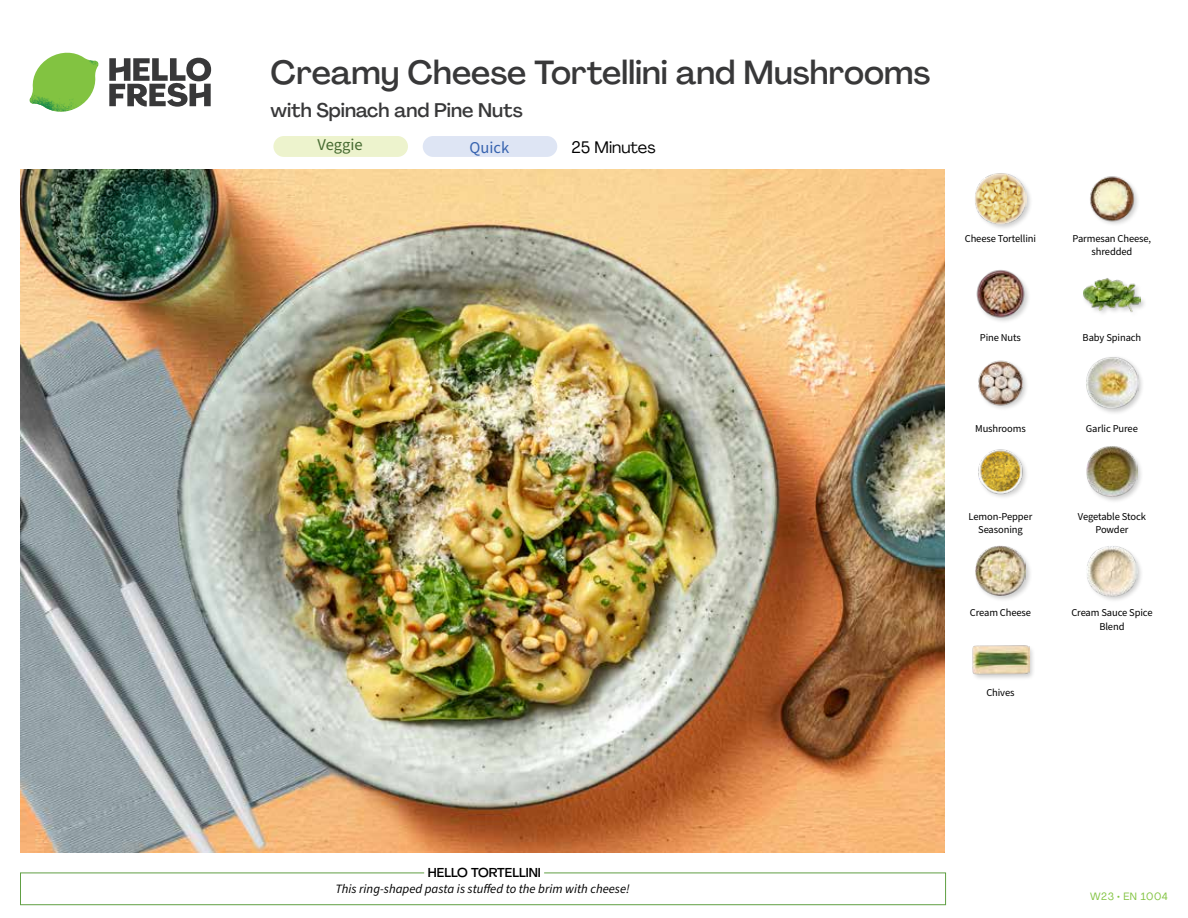
<style>
.page{position:relative;width:1188px;height:918px;background:#fff}
.page>*{position:absolute;margin:0;border:0;box-sizing:border-box;transform-origin:0 0}
.t1{font:500 33px "Agrandir";color:#383839}
.t2{font:500 19.5px "Agrandir";color:#383839}
.t3{font:16.5px "Agrandir";color:#000}
.t4{font:16.5px "Source Sans Pro";color:#476b32}
.t5{font:16.5px "Source Sans Pro";color:#3763af}
.t6{font:italic 12.75px "Source Sans Pro";color:#000}
.t7{font:500 12.75px "Agrandir";color:#000}
.t8{font:10.5px/13.5px "Source Sans Pro";letter-spacing:-.01em;color:#000;text-align:center}
.t9{font:10.5px "Agrandir";letter-spacing:.05em;color:#82c341}
</style>
<div class="page">
<svg style="left:109px;top:57px;width:102px;height:50px"></svg>
<svg style="left:34px;top:53px;width:62px;height:40px"></svg>
<img style="left:67px;top:53px;width:32px;height:26px">
<img style="left:33px;top:75px;width:59px;height:11px">
<img style="left:29px;top:79px;width:61px;height:33px">
<img style="left:65px;top:86px;width:27px;height:25px">
<div style="left:20px;top:873px;width:926px;height:32px;border:1px solid #609f43"></div>
<div style="left:424px;top:865px;width:120px;height:15px;background:#fff"></div>
<img style="left:21px;top:170px;width:924px;height:682px">
<div style="left:423px;top:136px;width:134px;height:21px;background:#dee5f4;border-radius:10px"></div>
<div style="left:273px;top:136px;width:135px;height:21px;background:#edf3cd;border-radius:10px"></div>
<div style="left:972px;top:644px;width:63px;height:37px;background:#000;opacity:.2"></div>
<img style="left:972px;top:644px;width:57px;height:37px">
<div style="left:1085px;top:545px;width:59px;height:58px;background:#000;opacity:.2"></div>
<img style="left:1087px;top:545px;width:50px;height:51px">
<div style="left:974px;top:545px;width:59px;height:58px;background:#000;opacity:.2"></div>
<img style="left:975px;top:546px;width:51px;height:50px">
<div style="left:1085px;top:445px;width:59px;height:59px;background:#000;opacity:.2"></div>
<img style="left:1086px;top:446px;width:51px;height:51px">
<img style="left:978px;top:449px;width:48px;height:48px">
<div style="left:1085px;top:355px;width:60px;height:60px;background:#000;opacity:.2"></div>
<img style="left:1085px;top:356px;width:53px;height:53px">
<img style="left:978px;top:360px;width:49px;height:49px">
<div style="left:1082px;top:277px;width:65px;height:41px;background:#000;opacity:.2"></div>
<img style="left:1083px;top:277px;width:58px;height:41px">
<img style="left:976px;top:270px;width:53px;height:51px">
<img style="left:1090px;top:176px;width:48px;height:48px">
<div style="left:974px;top:172px;width:59px;height:59px;background:#000;opacity:.2"></div>
<img style="left:975px;top:173px;width:51px;height:51px">
<h1 class="t1" style="left:271px;top:52px;width:661px">Creamy Cheese Tortellini and Mushrooms</h1>
<h2 class="t2" style="left:271px;top:98px;width:254px">with Spinach and Pine Nuts</h2>
<h3 class="t4" style="left:318px;top:134px;width:47px">Veggie</h3>
<h3 class="t3" style="left:571px;top:137px;width:86px">25 Minutes</h3>
<h3 class="t5" style="left:470px;top:136px;width:41px">Quick</h3>
<p class="t8" style="left:965px;top:232px;width:73px">Cheese Tortellini</p>
<p class="t8" style="left:980px;top:331px;width:43px">Pine Nuts</p>
<p class="t8" style="left:975px;top:422px;width:52px">Mushrooms</p>
<p class="t8" style="left:969px;top:510px;width:65px">Lemon-Pepper<br>Seasoning</p>
<p class="t8" style="left:970px;top:606px;width:63px">Cream Cheese</p>
<p class="t8" style="left:986px;top:686px;width:30px">Chives</p>
<p class="t8" style="left:1073px;top:232px;width:80px">Parmesan Cheese, shredded</p>
<p class="t8" style="left:1083px;top:331px;width:60px">Baby Spinach</p>
<p class="t8" style="left:1086px;top:422px;width:54px">Garlic Puree</p>
<p class="t8" style="left:1078px;top:510px;width:69px">Vegetable Stock<br>Powder</p>
<p class="t8" style="left:1071px;top:606px;width:83px">Cream Sauce Spice<br>Blend</p>
<p class="t7" style="left:428px;top:864px;width:115px">HELLO TORTELLINI</p>
<p class="t6" style="left:335px;top:880px;width:296px">This ring-shaped pasta is stuffed to the brim with cheese!</p>
<p class="t9" style="left:1090px;top:890px;width:79px">W23 • EN 1004</p>
</div>
